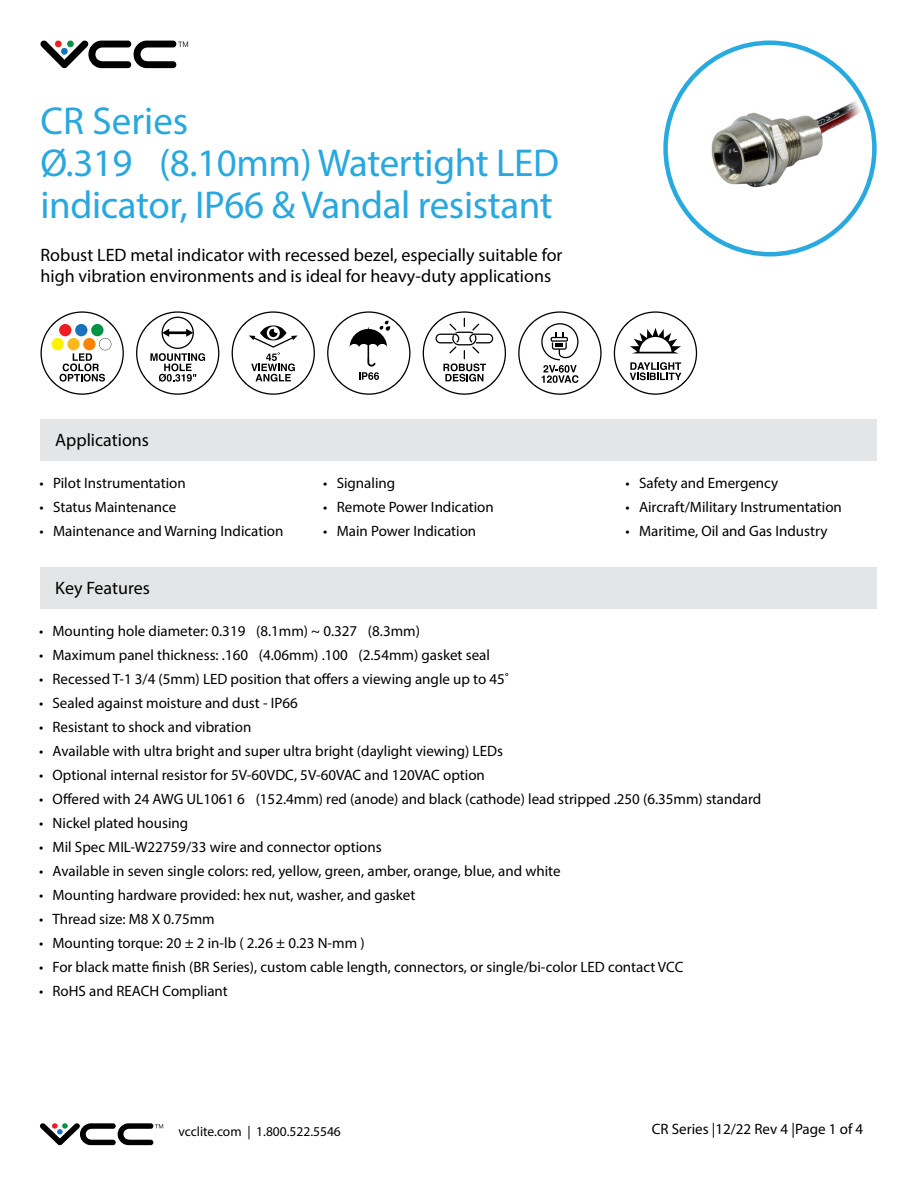
<style>
.page{position:relative;width:918px;height:1188px;background:#fff}
.page>*{position:absolute;margin:0;border:0;box-sizing:border-box;transform-origin:0 0}
.t1{font:39px/42px "Myriad Pro";letter-spacing:-.01em;color:#28a8df}
.t2{font:18px/21px "Myriad Pro";color:#000}
.t3{font:15px "Myriad Pro";color:#000}
.t4{font:13.5px "Myriad Pro";color:#000}
</style>
<div class="page">
<svg style="left:40px;top:1123px;width:123px;height:23px"></svg>
<div style="left:40px;top:419px;width:838px;height:42px;background:#e4e5e6"></div>
<div style="left:40px;top:568px;width:838px;height:41px;background:#e4e5e6"></div>
<img style="left:666px;top:45px;width:208px;height:209px">
<svg style="left:40px;top:40px;width:148px;height:29px"></svg>
<svg style="left:41px;top:311px;width:83px;height:84px"></svg>
<svg style="left:327px;top:311px;width:83px;height:84px"></svg>
<svg style="left:136px;top:311px;width:83px;height:84px"></svg>
<svg style="left:232px;top:311px;width:83px;height:84px"></svg>
<svg style="left:423px;top:311px;width:83px;height:84px"></svg>
<svg style="left:518px;top:311px;width:84px;height:84px"></svg>
<svg style="left:614px;top:311px;width:83px;height:84px"></svg>
<h1 class="t1" style="left:40px;top:100px;width:520px">CR Series<br>Ø.319″ (8.10mm) Watertight LED indicator, IP66 &amp; Vandal resistant</h1>
<p class="t2" style="left:40px;top:244px;width:524px">Robust LED metal indicator with recessed bezel, especially suitable for high vibration environments and is ideal for heavy-duty applications</p>
<p class="t2" style="left:55px;top:429px;width:95px">Applications</p>
<p class="t3" style="left:40px;top:473px;width:148px">• Pilot Instrumentation</p>
<p class="t3" style="left:40px;top:497px;width:138px">• Status Maintenance</p>
<p class="t3" style="left:40px;top:521px;width:245px">• Maintenance and Warning Indication</p>
<p class="t2" style="left:55px;top:578px;width:96px">Key Features</p>
<p class="t3" style="left:323px;top:473px;width:74px">• Signaling</p>
<p class="t3" style="left:323px;top:497px;width:172px">• Remote Power Indication</p>
<p class="t3" style="left:323px;top:521px;width:155px">• Main Power Indication</p>
<p class="t3" style="left:626px;top:473px;width:154px">• Safety and Emergency</p>
<p class="t3" style="left:626px;top:497px;width:218px">• Aircraft/Military Instrumentation</p>
<p class="t3" style="left:626px;top:521px;width:203px">• Maritime, Oil and Gas Industry</p>
<p class="t3" style="left:39px;top:622px;width:383px">• Mounting hole diameter: 0.319″ (8.1mm) ~ 0.327″ (8.3mm)</p>
<p class="t3" style="left:39px;top:646px;width:452px">• Maximum panel thickness: .160″ (4.06mm) .100″ (2.54mm) gasket seal</p>
<p class="t3" style="left:39px;top:670px;width:472px">• Recessed T-1 3/4 (5mm) LED position that offers a viewing angle up to 45˚</p>
<p class="t3" style="left:39px;top:694px;width:260px">• Sealed against moisture and dust - IP66</p>
<p class="t3" style="left:39px;top:718px;width:214px">• Resistant to shock and vibration</p>
<p class="t3" style="left:39px;top:742px;width:466px">• Available with ultra bright and super ultra bright (daylight viewing) LEDs</p>
<p class="t3" style="left:39px;top:766px;width:447px">• Optional internal resistor for 5V-60VDC, 5V-60VAC and 120VAC option</p>
<p class="t3" style="left:39px;top:790px;width:724px">• Offered with 24 AWG UL1061 6″ (152.4mm) red (anode) and black (cathode) lead stripped .250 (6.35mm) standard</p>
<p class="t3" style="left:39px;top:814px;width:151px">• Nickel plated housing</p>
<p class="t3" style="left:39px;top:838px;width:344px">• Mil Spec MIL-W22759/33 wire and connector options</p>
<p class="t3" style="left:39px;top:862px;width:523px">• Available in seven single colors: red, yellow, green, amber, orange, blue, and white</p>
<p class="t3" style="left:39px;top:886px;width:378px">• Mounting hardware provided: hex nut, washer, and gasket</p>
<p class="t3" style="left:39px;top:910px;width:177px">• Thread size: M8 X 0.75mm</p>
<p class="t3" style="left:39px;top:934px;width:327px">• Mounting torque: 20 ± 2 in-lb ( 2.26 ± 0.23 N-mm )</p>
<p class="t3" style="left:39px;top:958px;width:646px">• For black matte finish (BR Series), custom cable length, connectors, or single/bi-color LED contact VCC</p>
<p class="t3" style="left:39px;top:982px;width:190px">• RoHS and REACH Compliant</p>
<p class="t4" style="left:178px;top:1124px;width:164px">vcclite.com | 1.800.522.5546</p>
<p class="t3" style="left:652px;top:1120px;width:213px">CR Series |12/22 Rev 4 |Page 1 of 4</p>
</div>
